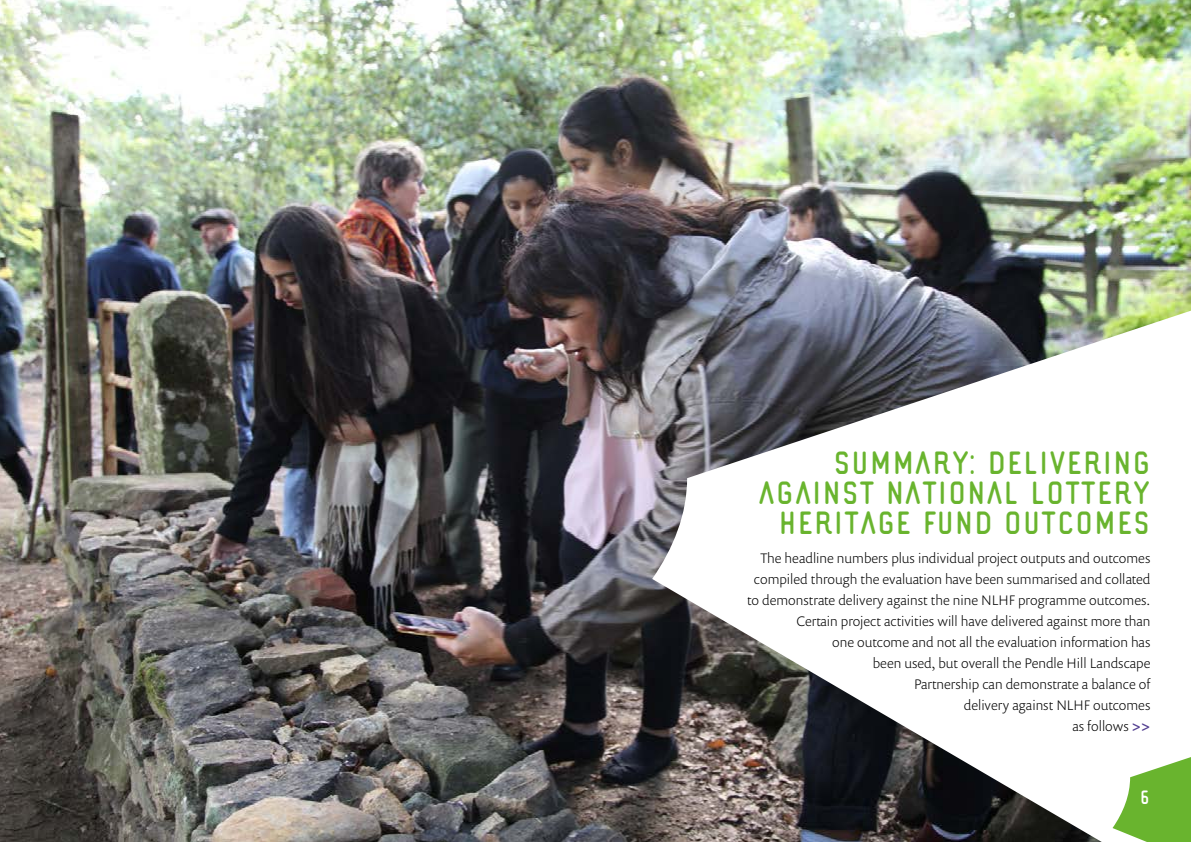
<style>
.page{position:relative;width:1191px;height:842px;background:#fff}
.page>*{position:absolute;margin:0;border:0;box-sizing:border-box;transform-origin:0 0}
.t1{font:40px/30px "Lazy Ride Sans";color:#69b42e;text-align:right}
.t2{font:24px "Lazy Ride Sans";color:#fff}
.t3{font:300 14px/21px "Prenton RP Pro";color:#000;text-align:right}
.s1{font-weight:500;color:#544092}
</style>
<div class="page">
<img style="left:0;top:0;width:1191px;height:842px">
<svg style="left:652px;top:286px;width:539px;height:556px"></svg>
<svg style="left:1112px;top:680px;width:79px;height:162px"></svg>
<h1 class="t1" style="left:758px;top:448px;width:394px">SUMMARY: DELIVERING<br>AGAINST NATIONAL LOTTERY<br>HERITAGE FUND OUTCOMES</h1>
<p class="t3" style="left:747px;top:547px;width:405px">The headline numbers plus individual project outputs and outcomes compiled through the evaluation have been summarised and collated to demonstrate delivery against the nine NLHF programme outcomes.<br>Certain project activities will have delivered against more than<br>one outcome and not all the evaluation information has<br>been used, but overall the Pendle Hill Landscape<br>Partnership can demonstrate a balance of<br>delivery against NLHF outcomes<br>as follows <span class="s1">&gt;&gt;</span></p>
<h2 class="t2" style="left:1140px;top:785px;width:11px">6</h2>
</div>
